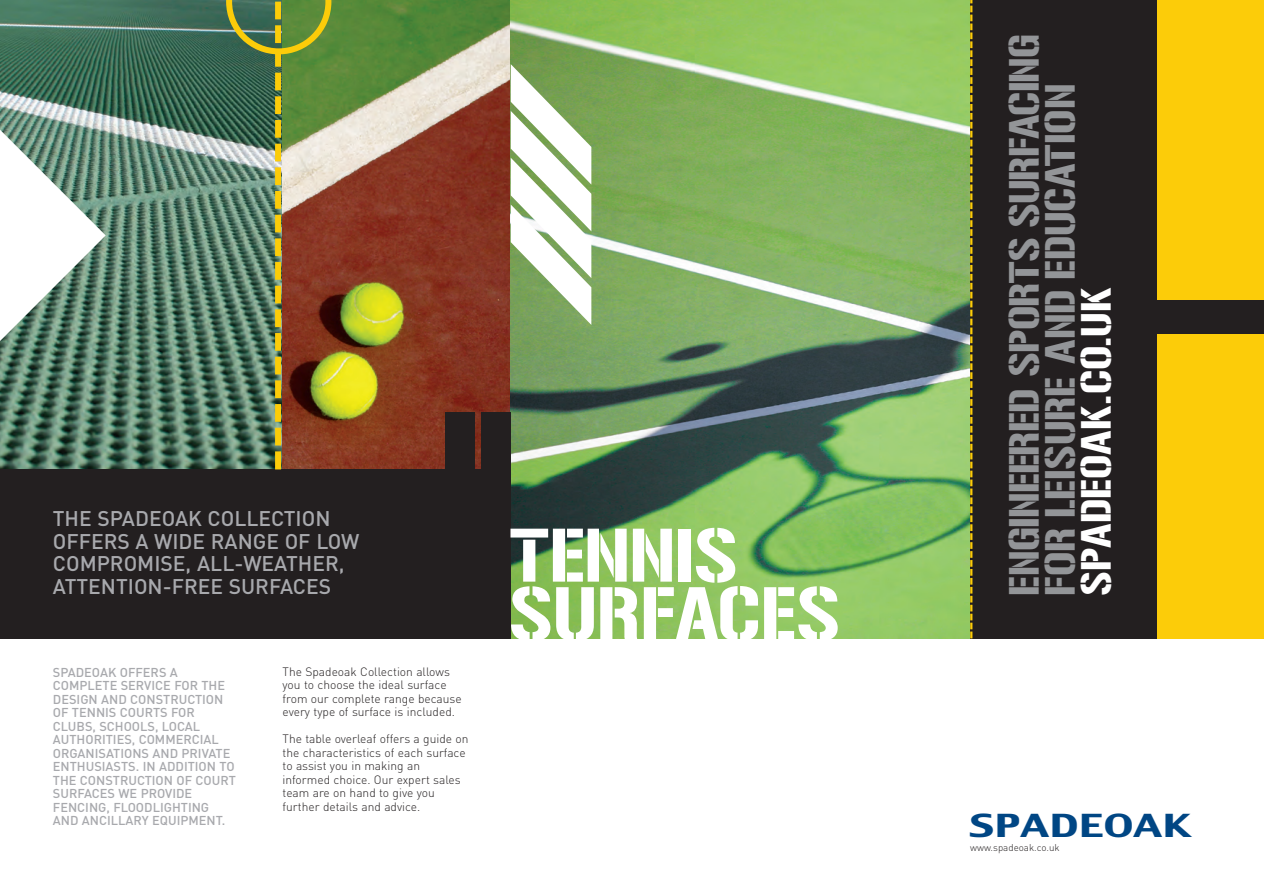
<style>
.page{position:relative;width:1264px;height:894px;background:#fff}
.page>*{position:absolute;margin:0;border:0;box-sizing:border-box;transform-origin:0 0}
.t1{font:75px/58.5px "Gunplay";letter-spacing:-.005em;color:#fff}
.t2{font:42px/36px "Gunplay";letter-spacing:-.02em;color:#939598}
.t3{font:42px "Gunplay";color:#fff}
.t4{font:31.5px "Charcoal";color:#004684;scale:1.4 1}
.t5{font:500 21px/22.5px "DIN";color:#a8a9ad}
.t6{font:500 12.75px/13.5px "DIN";color:#a8a9ad}
.t7{font:300 12px/13.5px "DIN";color:#231f20}
.t8{font:300 9.75px "DIN";color:#231f20}
</style>
<div class="page">
<img style="left:0;top:0;width:1264px;height:639px">
<svg style="left:0;top:118px;width:106px;height:235px;background:#618572"></svg>
<h3 class="t5" style="left:53px;top:508px;width:308px">THE SPADEOAK COLLECTION<br>OFFERS A WIDE RANGE OF LOW<br>COMPROMISE, ALL-WEATHER,<br>ATTENTION-FREE SURFACES</h3>
<p class="t6" style="left:53px;top:665px;width:184px">SPADEOAK OFFERS A<br>COMPLETE SERVICE FOR THE<br>DESIGN AND CONSTRUCTION<br>OF TENNIS COURTS FOR<br>CLUBS, SCHOOLS, LOCAL<br>AUTHORITIES, COMMERCIAL<br>ORGANISATIONS AND PRIVATE<br>ENTHUSIASTS. IN ADDITION TO<br>THE CONSTRUCTION OF COURT<br>SURFACES WE PROVIDE<br>FENCING, FLOODLIGHTING<br>AND ANCILLARY EQUIPMENT.</p>
<p class="t7" style="left:282px;top:665px;width:181px">The Spadeoak Collection allows you to choose the ideal surface from our complete range because every type of surface is included.</p>
<p class="t7" style="left:282px;top:732px;width:187px">The table overleaf offers a guide on the characteristics of each surface to assist you in making an informed choice. Our expert sales team are on hand to give you further details and advice.</p>
<h1 class="t1" style="left:508px;top:526px;width:333px">TENNIS<br>SURFACES</h1>
<h2 class="t2" style="left:1006px;top:595px;width:563px;rotate:-90deg">ENGINEERED SPORTS SURFACING<br>FOR LEISURE AND EDUCATION</h2>
<h2 class="t3" style="left:1071px;top:595px;width:311px;rotate:-90deg">SPADEOAK.CO.UK</h2>
<h3 class="t4" style="left:969px;top:807px;width:160px">SPADEOAK</h3>
<p class="t8" style="left:970px;top:842px;width:91px">www.spadeoak.co.uk</p>
</div>
